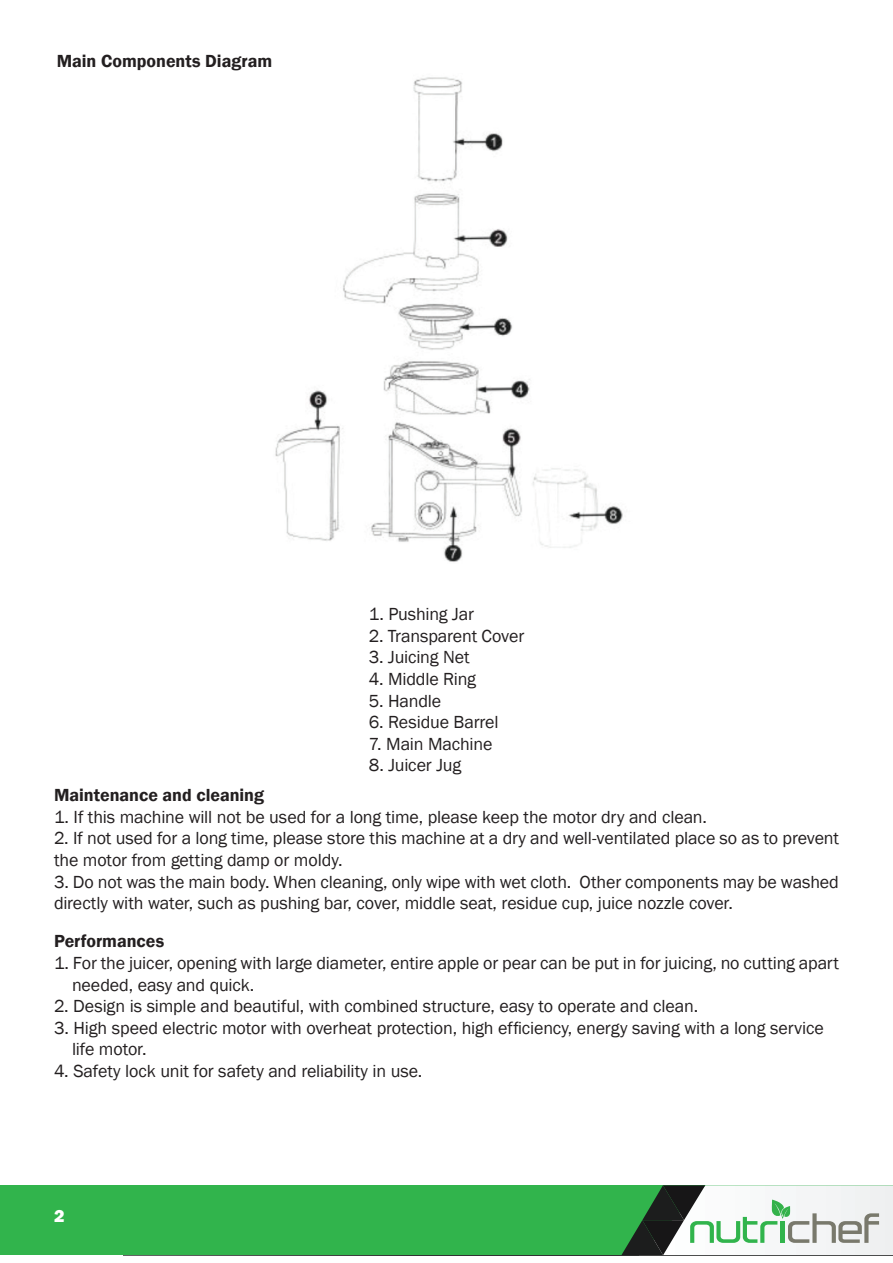
<style>
.page{position:relative;width:893px;height:1263px;background:#fff}
.page>*{position:absolute;margin:0;border:0;box-sizing:border-box;transform-origin:0 0}
.t1{font:18px/21.6px "Franklin Gothic";letter-spacing:-.01em;color:#231f20}
.t2{font:600 18px "Franklin Gothic";color:#231f20}
.t3{font:800 18px "Franklin Gothic";color:#fff}
</style>
<div class="page">
<div style="left:0;top:1185px;width:893px;height:70px;background:#31b44c"></div>
<svg style="left:621px;top:1185px;width:272px;height:70px;background:#b1c5b6"></svg>
<img style="left:275px;top:77px;width:348px;height:485px">
<p class="t2" style="left:57px;top:50px;width:217px">Main Components Diagram</p>
<p class="t1" style="left:369px;top:604px;width:107px">1. Pushing Jar</p>
<p class="t1" style="left:369px;top:625px;width:157px">2. Transparent Cover</p>
<p class="t1" style="left:369px;top:647px;width:102px">3. Juicing Net</p>
<p class="t1" style="left:369px;top:668px;width:109px">4. Middle Ring</p>
<p class="t1" style="left:369px;top:690px;width:74px">5. Handle</p>
<p class="t1" style="left:369px;top:712px;width:131px">6. Residue Barrel</p>
<p class="t1" style="left:369px;top:733px;width:125px">7. Main Machine</p>
<p class="t1" style="left:369px;top:755px;width:94px">8. Juicer Jug</p>
<p class="t2" style="left:54px;top:784px;width:212px">Maintenance and cleaning</p>
<p class="t1" style="left:54px;top:806px;width:654px">1. If this machine will not be used for a long time, please keep the motor dry and clean.</p>
<p class="t1" style="left:54px;top:828px;width:786px">2. If not used for a long time, please store this machine at a dry and well-ventilated place so as to prevent the motor from getting damp or moldy.</p>
<p class="t1" style="left:54px;top:871px;width:786px">3. Do not was the main body. When cleaning, only wipe with wet cloth. Other components may be washed directly with water, such as pushing bar, cover, middle seat, residue cup, juice nozzle cover.</p>
<p class="t2" style="left:54px;top:930px;width:112px">Performances</p>
<p class="t1" style="left:72px;top:952px;width:768px;text-indent:-18px">1. For the juicer, opening with large diameter, entire apple or pear can be put in for juicing, no cutting apart needed, easy and quick.</p>
<p class="t1" style="left:54px;top:996px;width:646px">2. Design is simple and beautiful, with combined structure, easy to operate and clean.</p>
<p class="t1" style="left:72px;top:1017px;width:753px;text-indent:-18px">3. High speed electric motor with overheat protection, high efficiency, energy saving with a long service life motor.</p>
<p class="t1" style="left:54px;top:1060px;width:370px">4. Safety lock unit for safety and reliability in use.</p>
<p class="t3" style="left:54px;top:1204px;width:12px">2</p>
</div>
